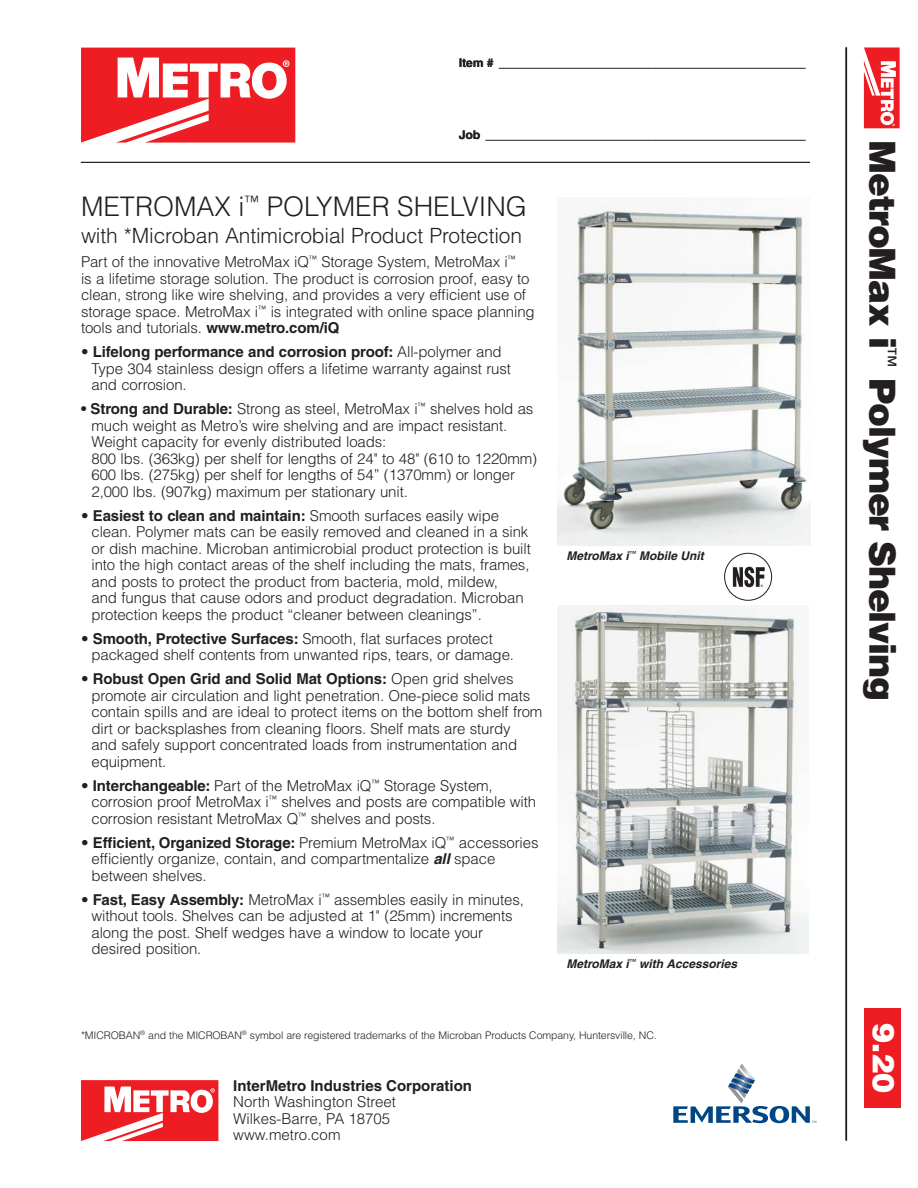
<style>
.page{position:relative;width:918px;height:1188px;background:#fff}
.page>*{position:absolute;margin:0;border:0;box-sizing:border-box;transform-origin:0 0}
.t1{font:900 36px "Helvetica";letter-spacing:-.035em;color:#231f20}
.t2{font:900 30px "Helvetica";color:#fff}
.Head_18{font:300 27px "Helvetica";color:#231f20}
.BODY___keep{font:300 21px "Helvetica";letter-spacing:-.01em;color:#231f20}
.BODY___keep-2{font:300 15px/16.5px "Helvetica";letter-spacing:-.01em;color:#231f20}
.t3{font:700 15px "Helvetica";color:#231f20}
.t4{font:700 12px "Helvetica";color:#231f20}
.t5{font:italic 700 12px "Helvetica";color:#231f20}
.t6{font:300 10.5px "Helvetica";letter-spacing:-.01em;color:#231f20}
.t7{font:5.85px "Helvetica";color:#231f20}
.t8{font:3.15px "Helvetica";color:#231f20}
.s1{font-weight:700}
.s2{font-weight:700;font-style:italic}
</style>
<div class="page">
<svg style="left:81px;top:48px;width:214px;height:95px"></svg>
<hr style="left:81px;top:162px;width:729px;height:1px;background:#231f20">
<div style="left:864px;top:1008px;width:37px;height:100px;background:#ee1d23"></div>
<hr style="left:845px;top:47px;width:2px;height:1094px;background:#231f20">
<svg style="left:864px;top:47px;width:36px;height:81px"></svg>
<svg style="left:81px;top:1080px;width:137px;height:61px"></svg>
<svg style="left:673px;top:1063px;width:143px;height:60px"></svg>
<img style="left:557px;top:206px;width:254px;height:339px">
<img style="left:557px;top:606px;width:251px;height:348px">
<div style="left:724px;top:553px;width:48px;height:48px;border:1px solid #231f20;border-radius:50%"></div>
<svg style="left:733px;top:567px;width:32px;height:20px"></svg>
<p class="t4" style="left:459px;top:55px;width:348px">Item # ______________________________________________</p>
<p class="t4" style="left:459px;top:127px;width:348px">Job ________________________________________________</p>
<p class="Head_18" style="left:81px;top:190px;width:447px">MetroMax i<sup>™</sup> Polym er Shelving</p>
<p class="BODY___keep" style="left:81px;top:223px;width:443px">with *Microban Antimicrobial Product Protection</p>
<p class="BODY___keep-2" style="left:81px;top:253px;width:455px">Part of the innovative MetroMax iQ<sup>™</sup> Storage System, MetroMax i<sup>™<br></sup>is a lifetime storage solution. The product is corrosion proof, easy to clean, strong like wire shelving, and provides a very efficient use of storage space. MetroMax i<sup>™</sup> is integrated with online space planning tools and tutorials. <span class="s1">www.metro.com/iQ</span></p>
<p class="BODY___keep-2" style="left:92px;top:343px;width:421px;text-indent:-10px">• <span class="s1">Lifelong performance and corrosion proof:</span> All-polymer and<br>Type 304 stainless design offers a lifetime warranty against rust and corrosion.</p>
<p class="BODY___keep-2" style="left:92px;top:400px;width:447px;text-indent:-10px"><span class="s1">• Strong and Durable:</span> Strong as steel, MetroMax i<sup>™</sup> shelves hold as much weight as Metro’s wire shelving and are impact resistant.<br>Weight capacity for evenly distributed loads:<br>800 lbs. (363kg) per shelf for lengths of 24" to 48" (610 to 1220mm)<br>600 lbs. (275kg) per shelf for lengths of 54” (1370mm) or longer 2,000 lbs. (907kg) maximum per stationary unit.</p>
<p class="BODY___keep-2" style="left:92px;top:507px;width:441px;text-indent:-10px">• <span class="s1">Easiest to clean and maintain:</span> Smooth surfaces easily wipe clean. Polymer mats can be easily removed and cleaned in a sink or dish machine. Microban antimicrobial product protection is built into the high contact areas of the shelf including the mats, frames, and posts to protect the product from bacteria, mold, mildew,<br>and fungus that cause odors and product degradation. Microban protection keeps the product “cleaner between cleanings”.</p>
<p class="BODY___keep-2" style="left:92px;top:630px;width:424px;text-indent:-10px">• <span class="s1">Smooth, Protective Surfaces:</span> Smooth, flat surfaces protect packaged shelf contents from unwanted rips, tears, or damage.</p>
<p class="BODY___keep-2" style="left:92px;top:670px;width:452px;text-indent:-10px">• <span class="s1">Robust Open Grid and Solid Mat Options:</span> Open grid shelves promote air circulation and light penetration. One-piece solid mats contain spills and are ideal to protect items on the bottom shelf from dirt or backsplashes from cleaning floors. Shelf mats are sturdy<br>and safely support concentrated loads from instrumentation and equipment.</p>
<p class="BODY___keep-2" style="left:92px;top:777px;width:446px;text-indent:-10px">• <span class="s1">Interchangeable:</span> Part of the MetroMax iQ<sup>™</sup> Storage System, corrosion proof MetroMax i<sup>™</sup> shelves and posts are compatible with corrosion resistant MetroMax Q<sup>™</sup> shelves and posts.</p>
<p class="BODY___keep-2" style="left:92px;top:834px;width:449px;text-indent:-10px">• <span class="s1">Efficient, Organized Storage:</span> Premium MetroMax iQ<sup>™</sup> accessories efficiently organize, contain, and compartmentalize <span class="s2">all</span> space between shelves.</p>
<p class="BODY___keep-2" style="left:92px;top:891px;width:434px;text-indent:-10px">• <span class="s1">Fast, Easy Assembly:</span> MetroMax i<sup>™</sup> assembles easily in minutes, without tools. Shelves can be adjusted at 1" (25mm) increments along the post. Shelf wedges have a window to locate your desired position.</p>
<p class="t5" style="left:566px;top:548px;width:139px">MetroMax i<sup>™</sup> Mobile Unit</p>
<p class="t8" style="left:761px;top:584px;width:4px">®</p>
<p class="t5" style="left:566px;top:957px;width:172px">MetroMax i<sup>™</sup> with Accessories</p>
<p class="t6" style="left:81px;top:1028px;width:46px">*Microban</p>
<p class="t6" style="left:140px;top:1028px;width:88px"><sup>®</sup> and the Microban</p>
<p class="t6" style="left:242px;top:1028px;width:416px"><sup>®</sup> symbol are registered trademarks of the Microban Products Company, H untersville, NC.</p>
<p class="t3" style="left:233px;top:1076px;width:240px">InterMetro Industries Corporation</p>
<p class="BODY___keep-2" style="left:233px;top:1093px;width:164px">North Washington Street<br>Wilkes-Barre, PA 18705 www.metro.com</p>
<p class="t1" style="left:906px;top:140px;width:562px;rotate:90deg">MetroMax i<sup>™</sup> Polymer Shelving</p>
<p class="t7" style="left:877px;top:574px;width:6px">®</p>
<p class="t2" style="left:903px;top:1023px;width:72px;rotate:90deg">9.20</p>
</div>
